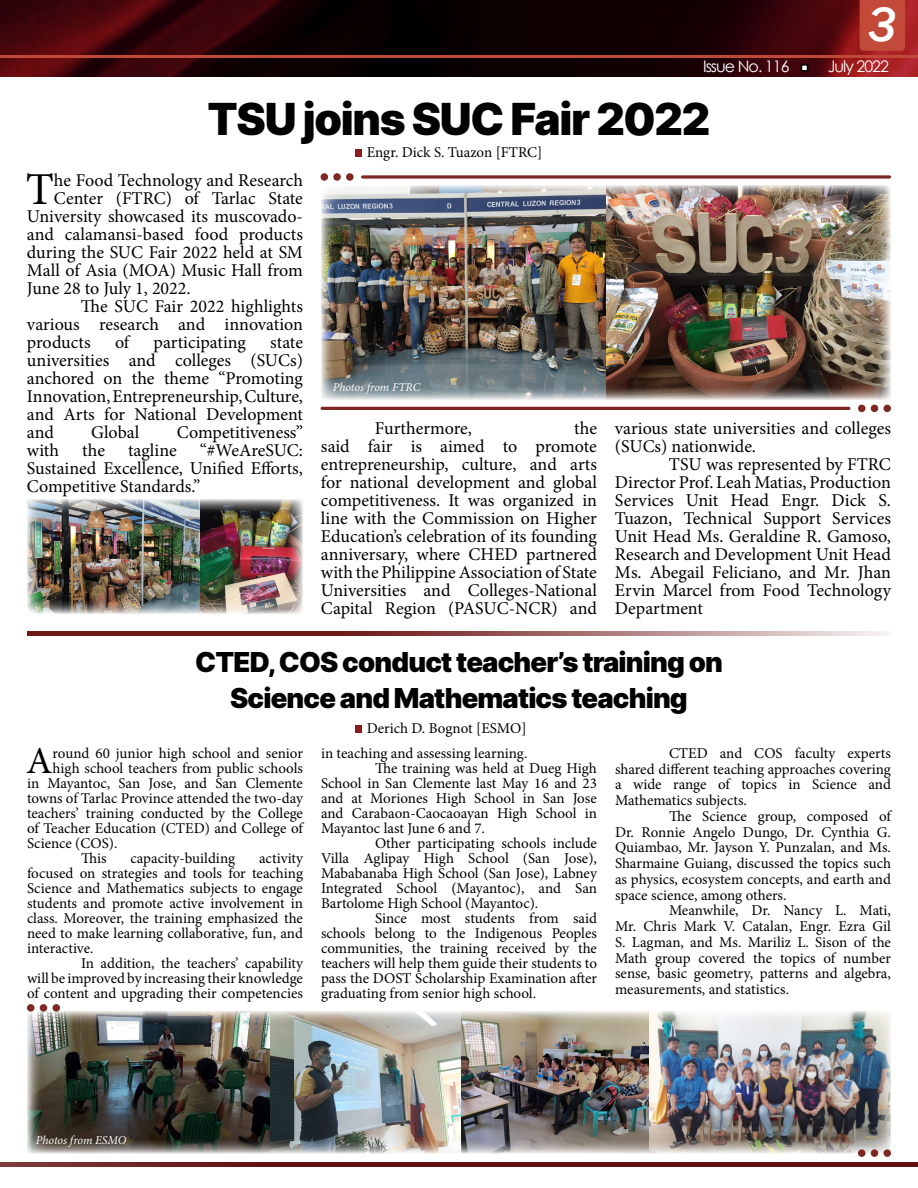
<style>
.page{position:relative;width:918px;height:1188px;background:#fff}
.page>*{position:absolute;margin:0;border:0;box-sizing:border-box;transform-origin:0 0}
.t1{font:italic 500 49.5px "Franklin Gothic";color:#fff}
.t2{font:45.75px "Minion Pro";color:#000}
.t3{font:900 44.25px "Inter";letter-spacing:-.03em;color:#000101}
.t4{font:38.1px "Minion Pro";color:#000}
.t5{font:900 27.45px/36.6px "Inter";letter-spacing:-.03em;color:#000101;text-align:center}
.t6{font:18px/18px "Minion Pro";color:#000;text-align:justify}
.t7{font:15.9px "Century Gothic";letter-spacing:-.06em;color:#fff}
.t8{font:15px/15.8px "Minion Pro";color:#000;text-align:justify}
.t9{font:italic 12px "Minion Pro";letter-spacing:-.01em;color:#fff}
</style>
<div class="page">
<div style="left:0;top:1161px;width:918px;height:17px;background:#41ad49;opacity:.27"></div>
<div style="left:0;top:0;width:918px;height:79px;background:#41ad49;opacity:.27"></div>
<div style="left:0;top:45px;width:918px;height:15px;background:#41ad49;opacity:.27"></div>
<div style="left:847px;top:0;width:71px;height:52px;background:#41ad49;opacity:.27"></div>
<svg style="left:801px;top:64px;width:7px;height:8px"></svg>
<div style="left:355px;top:725px;width:6px;height:7px;background:#8a1b1e"></div>
<div style="left:355px;top:149px;width:6px;height:7px;background:#8a1b1e"></div>
<svg style="left:361px;top:175px;width:530px;height:4px;background:#97504c"></svg>
<div style="left:321px;top:173px;width:7px;height:8px;background:#7f2723;border-radius:50%"></div>
<div style="left:333px;top:173px;width:8px;height:8px;background:#7f2723;border-radius:50%"></div>
<div style="left:346px;top:173px;width:8px;height:8px;background:#7f2723;border-radius:50%"></div>
<hr style="left:321px;top:407px;width:529px;height:3px;background:#7f2723;border-radius:2px">
<div style="left:884px;top:405px;width:7px;height:7px;background:#7f2723;border-radius:50%"></div>
<div style="left:871px;top:405px;width:7px;height:7px;background:#7f2723;border-radius:50%"></div>
<div style="left:858px;top:405px;width:8px;height:7px;background:#7f2723;border-radius:50%"></div>
<img style="left:321px;top:185px;width:570px;height:214px">
<img style="left:27px;top:499px;width:276px;height:115px">
<div style="left:14px;top:621px;width:890px;height:15px;background:#41ad49;opacity:.27"></div>
<img style="left:27px;top:1011px;width:864px;height:142px">
<div style="left:884px;top:1149px;width:7px;height:8px;background:#7f2723;border-radius:50%"></div>
<div style="left:871px;top:1149px;width:7px;height:8px;background:#7f2723;border-radius:50%"></div>
<div style="left:858px;top:1149px;width:8px;height:8px;background:#7f2723;border-radius:50%"></div>
<div style="left:52px;top:1004px;width:8px;height:8px;background:#7f2723;border-radius:50%"></div>
<div style="left:40px;top:1004px;width:7px;height:8px;background:#7f2723;border-radius:50%"></div>
<div style="left:27px;top:1004px;width:7px;height:8px;background:#7f2723;border-radius:50%"></div>
<h1 class="t1" style="left:868px;top:-6px;width:31px">3</h1>
<p class="t7" style="left:703px;top:55px;width:88px">Issue No. 116</p>
<p class="t7" style="left:828px;top:55px;width:63px">July 2022</p>
<h3 class="t3" style="left:208px;top:85px;width:504px">TSU joins SUC Fair 2022</h3>
<p class="t8" style="left:367px;top:145px;width:177px">Engr. Dick S. Tuazon [FTRC]</p>
<h2 class="t2" style="left:26px;top:159px;width:30px">T</h2>
<p class="t6" style="left:54px;top:171px;width:251px">he Food Technology and Research</p>
<p class="t6" style="left:54px;top:189px;width:251px">Center (FTRC) of Tarlac State</p>
<p class="t6" style="left:27px;top:207px;width:278px">University showcased its muscovado-</p>
<p class="t6" style="left:27px;top:225px;width:277px">and calamansi-based food products</p>
<p class="t6" style="left:27px;top:243px;width:278px">during the SUC Fair 2022 held at SM</p>
<p class="t6" style="left:27px;top:261px;width:277px">Mall of Asia (MOA) Music Hall from</p>
<p class="t6" style="left:27px;top:279px;width:165px">June 28 to July 1, 2022.</p>
<p class="t6" style="left:81px;top:297px;width:224px">The SUC Fair 2022 highlights</p>
<p class="t6" style="left:27px;top:315px;width:277px">various research and innovation</p>
<p class="t6" style="left:27px;top:333px;width:65px">products</p>
<p class="t6" style="left:115px;top:333px;width:16px">of</p>
<p class="t6" style="left:154px;top:333px;width:94px">participating</p>
<p class="t6" style="left:27px;top:333px;width:278px;text-indent:243px">state universities and colleges (SUCs) anchored on the theme “Promoting Innovation, Entrepreneurship, Culture, and Arts for National Development and</p>
<p class="t6" style="left:91px;top:423px;width:50px">Global</p>
<p class="t6" style="left:177px;top:423px;width:128px">Competitiveness”</p>
<p class="t6" style="left:27px;top:441px;width:278px;text-indent:173px">“#WeAreSUC:<br>Sustained Excellence, Unified Efforts, Competitive Standards.”</p>
<p class="t6" style="left:27px;top:441px;width:34px">with</p>
<p class="t6" style="left:82px;top:441px;width:24px">the</p>
<p class="t6" style="left:128px;top:441px;width:50px">tagline</p>
<p class="t9" style="left:333px;top:379px;width:89px">Photos from FTRC</p>
<p class="t6" style="left:321px;top:419px;width:278px;text-indent:253px">the said fair is aimed to promote entrepreneurship, culture, and arts for national development and global competitiveness. It was organized in line with the Commission on Higher Education’s celebration of its founding anniversary, where CHED partnered with the Philippine Association of State Universities and Colleges-National Capital Region (PASUC-NCR) and</p>
<p class="t6" style="left:615px;top:419px;width:277px">various state universities and colleges (SUCs) nationwide.</p>
<p class="t6" style="left:375px;top:419px;width:98px">Furthermore,</p>
<p class="t6" style="left:615px;top:455px;width:278px;text-indent:54px">TSU was represented by FTRC Director Prof. Leah Matias, Production Services Unit Head Engr. Dick S.<br>Tuazon, Technical Support Services Unit Head Ms. Geraldine R. Gamoso, Research and Development Unit Head Ms. Abegail Feliciano, and Mr. Jhan Ervin Marcel from Food Technology Department</p>
<h3 class="t5" style="left:195px;top:642px;width:529px">CTED, COS conduct teacher’s training on<br>Science and Mathematics teaching</h3>
<h3 class="t4" style="left:26px;top:735px;width:28px">A</h3>
<p class="t8" style="left:53px;top:745px;width:252px">round 60 junior high school and senior</p>
<p class="t8" style="left:53px;top:760px;width:252px">high school teachers from public schools</p>
<p class="t8" style="left:27px;top:775px;width:278px">in Mayantoc, San Jose, and San Clemente</p>
<p class="t8" style="left:27px;top:790px;width:278px">towns of Tarlac Province attended the two-day</p>
<p class="t8" style="left:27px;top:805px;width:277px">teachers’ training conducted by the College</p>
<p class="t8" style="left:27px;top:820px;width:278px">of Teacher Education (CTED) and College of</p>
<p class="t8" style="left:27px;top:835px;width:92px">Science (COS).</p>
<p class="t8" style="left:81px;top:850px;width:27px">This</p>
<p class="t8" style="left:131px;top:850px;width:106px">capacity-building</p>
<p class="t8" style="left:27px;top:851px;width:278px;line-height:15px;text-indent:232px">activity focused on strategies and tools for teaching Science and Mathematics subjects to engage students and promote active involvement in class. Moreover, the training emphasized the need to make learning collaborative, fun, and interactive.</p>
<p class="t8" style="left:27px;top:956px;width:278px;line-height:15px;text-indent:54px">In addition, the teachers’ capability will be improved by increasing their knowledge of content and upgrading their competencies</p>
<p class="t8" style="left:367px;top:721px;width:161px">Derich D. Bognot [ESMO]</p>
<p class="t8" style="left:321px;top:745px;width:208px">in teaching and assessing learning.</p>
<p class="t8" style="left:375px;top:760px;width:223px">The training was held at Dueg High</p>
<p class="t8" style="left:321px;top:775px;width:277px">School in San Clemente last May 16 and 23</p>
<p class="t8" style="left:321px;top:790px;width:277px">and at Moriones High School in San Jose</p>
<p class="t8" style="left:321px;top:805px;width:278px">and Carabaon-Caocaoayan High School in</p>
<p class="t8" style="left:321px;top:820px;width:165px">Mayantoc last June 6 and 7.</p>
<p class="t8" style="left:375px;top:835px;width:223px">Other participating schools include</p>
<p class="t8" style="left:321px;top:850px;width:277px">Villa Aglipay High School (San Jose),</p>
<p class="t8" style="left:321px;top:865px;width:278px">Mababanaba High School (San Jose), Labney</p>
<p class="t8" style="left:321px;top:880px;width:278px">Integrated School (Mayantoc), and San</p>
<p class="t8" style="left:321px;top:895px;width:219px">Bartolome High School (Mayantoc).</p>
<p class="t8" style="left:375px;top:910px;width:224px">Since most students from said</p>
<p class="t8" style="left:321px;top:925px;width:277px">schools belong to the Indigenous Peoples</p>
<p class="t8" style="left:321px;top:940px;width:278px">communities, the training received by the</p>
<p class="t8" style="left:321px;top:955px;width:278px">teachers will help them guide their students to</p>
<p class="t8" style="left:321px;top:970px;width:277px">pass the DOST Scholarship Examination after</p>
<p class="t8" style="left:321px;top:985px;width:217px">graduating from senior high school.</p>
<p class="t8" style="left:615px;top:745px;width:278px;text-indent:54px">CTED and COS faculty experts shared different teaching approaches covering a wide range of topics in Science and Mathematics subjects.</p>
<p class="t8" style="left:615px;top:808px;width:278px;text-indent:54px">The Science group, composed of Dr. Ronnie Angelo Dungo, Dr. Cynthia G.<br>Quiambao, Mr. Jayson Y. Punzalan, and Ms.<br>Sharmaine Guiang, discussed the topics such as physics, ecosystem concepts, and earth and space science, among others.</p>
<p class="t8" style="left:615px;top:903px;width:278px;text-indent:54px">Meanwhile, Dr. Nancy L. Mati, Mr. Chris Mark V. Catalan, Engr. Ezra Gil S. Lagman, and Ms. Mariliz L. Sison of the Math group covered the topics of number sense, basic geometry, patterns and algebra, measurements, and statistics.</p>
<p class="t9" style="left:36px;top:1132px;width:92px">Photos from ESMO</p>
</div>
